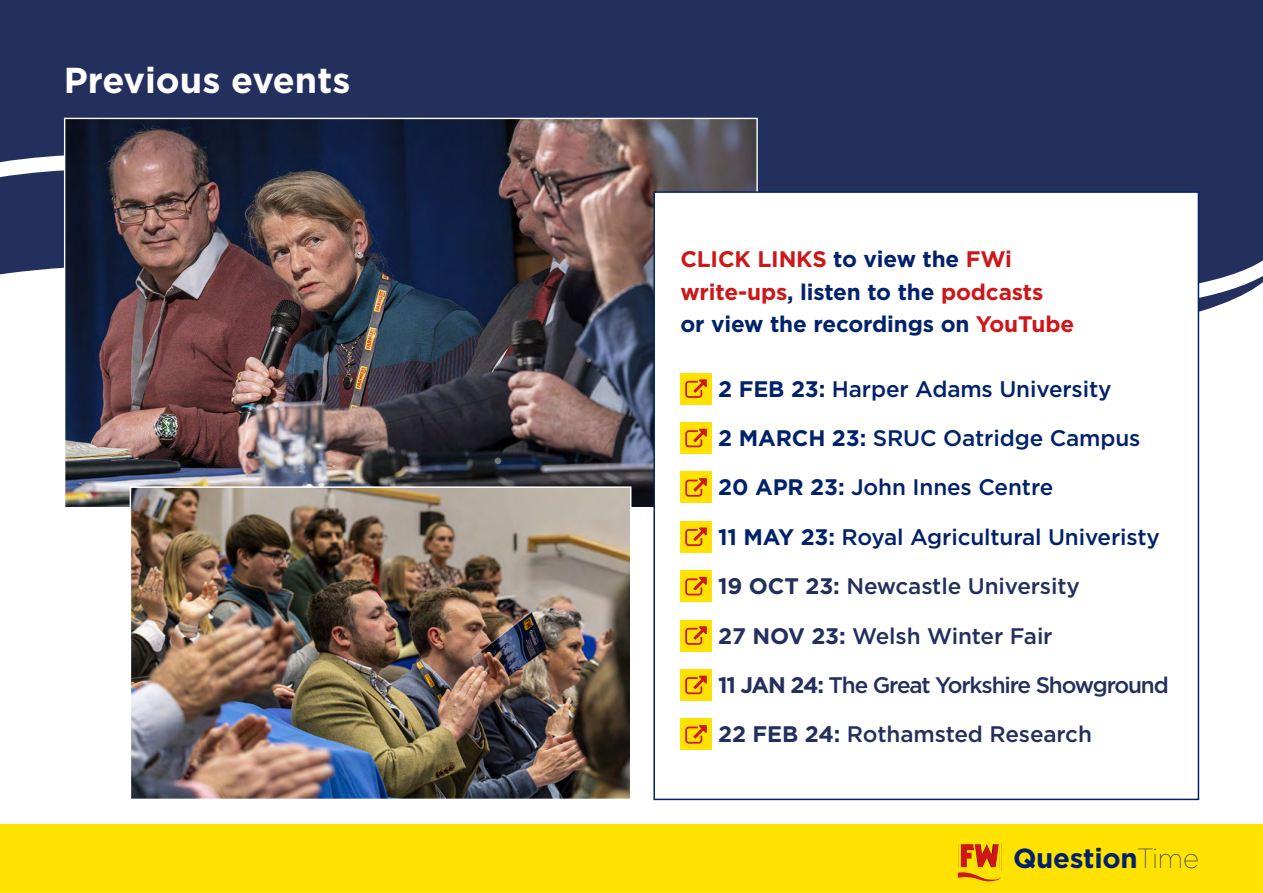
<style>
.page{position:relative;width:1263px;height:893px;background:#fff}
.page>*{position:absolute;margin:0;border:0;box-sizing:border-box;transform-origin:0 0}
.t1{font:700 36px "Gotham";color:#fff}
.t2{font:700 27.6px "Gotham";letter-spacing:-.01em;color:#00226a}
.t3{font:500 22.5px/49.3px "Gotham";letter-spacing:-.005em;color:#00226a}
.t4{font:700 22.5px/32.4px "Gotham";letter-spacing:-.005em;color:#00226a}
.s1{color:#cd1719}
.s2{font-weight:700}
.s3{font-weight:700;color:#232f5d}
.s4{color:#232f5d}
.s5{font-weight:100}
</style>
<div class="page">
<div style="left:0;top:0;width:1263px;height:297px;background:#232f5d"></div>
<img style="left:66px;top:120px;width:690px;height:386px">
<img style="left:133px;top:489px;width:495px;height:308px">
<div style="left:130px;top:486px;width:501px;height:314px;border:2px solid #fff"></div>
<div style="left:654px;top:192px;width:544px;height:607px;background:#fff"></div>
<div style="left:680px;top:373px;width:32px;height:31px;background:#ffe202"></div>
<svg style="left:685px;top:379px;width:22px;height:19px"></svg>
<div style="left:680px;top:422px;width:32px;height:32px;background:#ffe202"></div>
<svg style="left:685px;top:429px;width:22px;height:18px"></svg>
<div style="left:680px;top:472px;width:32px;height:31px;background:#ffe202"></div>
<svg style="left:685px;top:478px;width:22px;height:19px"></svg>
<div style="left:680px;top:521px;width:32px;height:31px;background:#ffe202"></div>
<svg style="left:685px;top:527px;width:22px;height:19px"></svg>
<div style="left:680px;top:570px;width:32px;height:32px;background:#ffe202"></div>
<svg style="left:685px;top:577px;width:22px;height:18px"></svg>
<div style="left:680px;top:620px;width:32px;height:31px;background:#ffe202"></div>
<svg style="left:685px;top:626px;width:22px;height:19px"></svg>
<div style="left:680px;top:669px;width:32px;height:32px;background:#ffe202"></div>
<svg style="left:685px;top:676px;width:22px;height:18px"></svg>
<div style="left:680px;top:719px;width:32px;height:31px;background:#ffe202"></div>
<svg style="left:685px;top:725px;width:22px;height:19px"></svg>
<div style="left:653px;top:191px;width:546px;height:609px;border:2px solid #00226a"></div>
<div style="left:0;top:825px;width:1263px;height:68px;background:#ffe202"></div>
<svg style="left:958px;top:844px;width:43px;height:38px"></svg>
<hr style="left:958px;top:868px;width:43px;height:3px;background:#ffe300">
<hr style="left:1000px;top:839px;width:1px;height:30px;background:#ffe300">
<hr style="left:959px;top:839px;width:1px;height:30px;background:#ffe300">
<h1 class="t1" style="left:64px;top:56px;width:288px">Previous events</h1>
<p class="t4" style="left:680px;top:243px;width:395px"><span class="s1">CLICK LINKS</span> to view the <span class="s1">FWi write-ups</span>, listen to the <span class="s1">podcasts<br></span>or view the recordings on <span class="s1">YouTube</span></p>
<p class="t3" style="left:718px;top:364px;width:452px"><span class="s2">2 FEB 23:</span> Harper Adams University<br><span class="s2">2 MARCH 23:</span> SRUC Oatridge Campus <span class="s2">20 APR 23:</span> John Innes Centre<br><span class="s2">11 MAY 23:</span> Royal Agricultural Univeristy <span class="s3">19 OCT 23:</span> <span class="s4">Newcastle University<br></span><span class="s3">27 NOV 23:</span> <span class="s4">Welsh Winter Fair<br></span><span class="s3">11 JAN 24:</span> <span class="s4">The Great Yorkshire Showground </span><span class="s3">22 FEB 24:</span> <span class="s4">Rothamsted Research</span></p>
<p class="t2" style="left:1013px;top:840px;width:188px">Question<span class="s5">Time</span></p>
</div>
